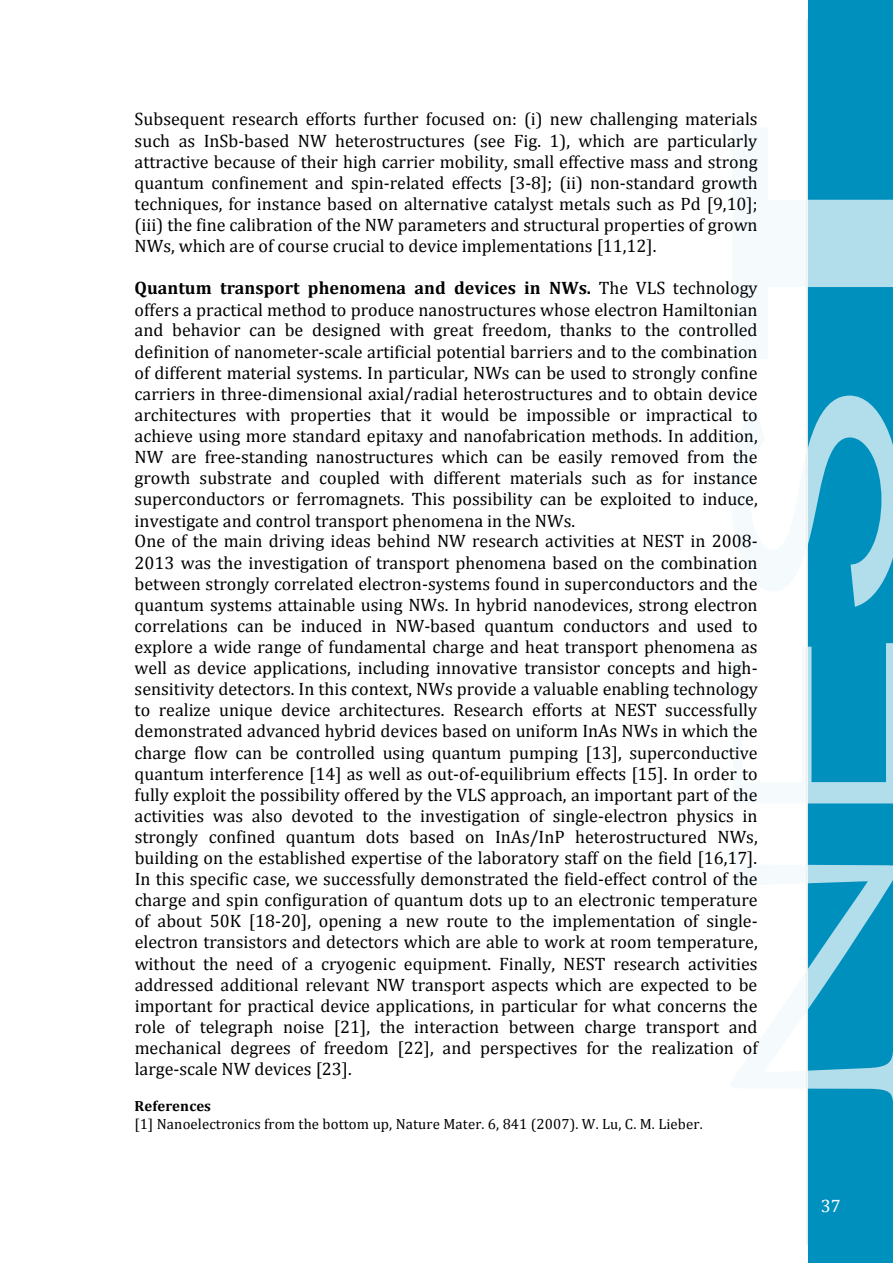
<style>
.page{position:relative;width:893px;height:1263px;background:#fff}
.page>*{position:absolute;margin:0;border:0;box-sizing:border-box;transform-origin:0 0}
.t1{font:18px/21.1px "Cambria";color:#000;text-align:justify}
.t2{font:18px "Cambria";color:#fff}
.t3{font:14.7px/17.7px "Cambria";letter-spacing:.01em;color:#000}
.s1{font-weight:700}
</style>
<div class="page">
<div style="left:808px;top:0;width:85px;height:1263px;background:#0090be"></div>
<svg style="left:805px;top:840px;width:88px;height:276px"></svg>
<svg style="left:805px;top:643px;width:88px;height:160px"></svg>
<svg style="left:805px;top:396px;width:88px;height:211px"></svg>
<svg style="left:805px;top:128px;width:88px;height:231px"></svg>
<p class="t1" style="left:135px;top:109px;width:625px">Subsequent research efforts further focused on: (i) new challenging materials such as InSb--‐based NW heterostructures (see Fig. 1), which are particularly attractive because of their high carrier mobility, small effective mass and strong quantum confinement and spin--‐related effects [3--‐8]; (ii) non--‐standard growth techniques, for instance based on alternative catalyst metals such as Pd [9,10]; (iii) the fine calibration of the NW parameters and structural properties of grown NWs, which are of course crucial to device implementations [11,12].</p>
<p class="t1" style="left:135px;top:277px;width:625px;text-align:left"><span class="s1">Quantum transport phenomena and devices in NWs.</span> The VLS technology offers a practical method to produce nanostructures whose electron Hamiltonian and behavior can be designed with great freedom, thanks to the controlled definition of nanometer--‐scale artificial potential barriers and to the combination of different material systems. In particular, NWs can be used to strongly confine carriers in three--‐dimensional axial/radial heterostructures and to obtain device architectures with properties that it would be impossible or impractical to achieve using more standard epitaxy and nanofabrication methods. In addition, NW are free--‐standing nanostructures which can be easily removed from the growth substrate and coupled with different materials such as for instance superconductors or ferromagnets. This possibility can be exploited to induce, investigate and control transport phenomena in the NWs.<br>One of the main driving ideas behind NW research activities at NEST in 2008--‐ 2013 was the investigation of transport phenomena based on the combination between strongly correlated electron--‐systems found in superconductors and the quantum systems attainable using NWs. In hybrid nanodevices, strong electron correlations can be induced in NW--‐based quantum conductors and used to explore a wide range of fundamental charge and heat transport phenomena as well as device applications, including innovative transistor concepts and high--‐ sensitivity detectors. In this context, NWs provide a valuable enabling technology to realize unique device architectures. Research efforts at NEST successfully demonstrated advanced hybrid devices based on uniform InAs NWs in which the charge flow can be controlled using quantum pumping [13], superconductive quantum interference [14] as well as out--‐of--‐equilibrium effects [15]. In order to fully exploit the possibility offered by the VLS approach, an important part of the activities was also devoted to the investigation of single--‐electron physics in strongly confined quantum dots based on InAs/InP heterostructured NWs, building on the established expertise of the laboratory staff on the field [16,17].<br>In this specific case, we successfully demonstrated the field--‐effect control of the charge and spin configuration of quantum dots up to an electronic temperature of about 50K [18--‐20], opening a new route to the implementation of single--‐ electron transistors and detectors which are able to work at room temperature, without the need of a cryogenic equipment. Finally, NEST research activities addressed additional relevant NW transport aspects which are expected to be important for practical device applications, in particular for what concerns the role of telegraph noise [21], the interaction between charge transport and mechanical degrees of freedom [22], and perspectives for the realization of large--‐scale NW devices [23].</p>
<p class="t3" style="left:135px;top:1097px;width:569px"><span class="s1">References<br></span>[1] Nanoelectronics from the bottom up, Nature Mater. 6, 841 (2007). W. Lu, C. M. Lieber.</p>
<p class="t2" style="left:821px;top:1195px;width:21px">37</p>
</div>
